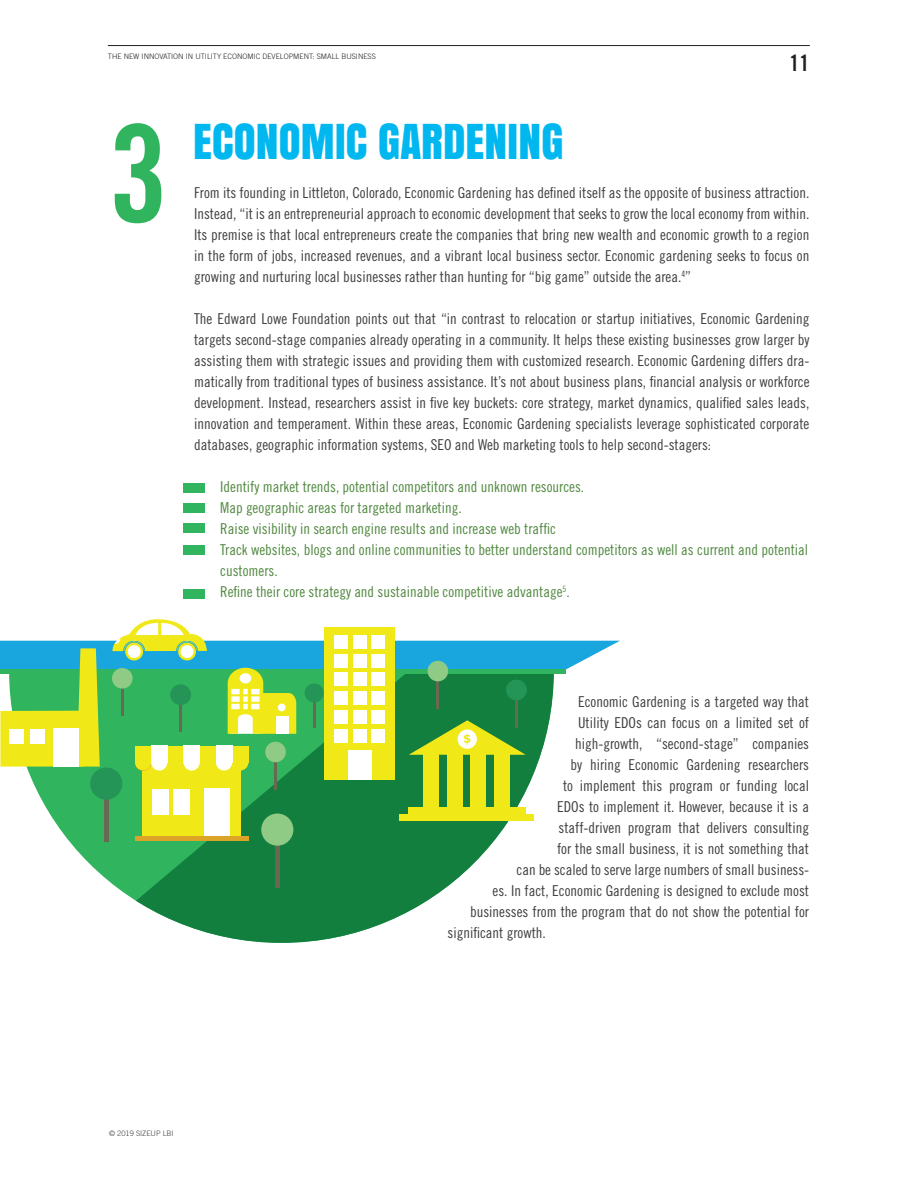
<style>
.page{position:relative;width:918px;height:1188px;background:#fff}
.page>*{position:absolute;margin:0;border:0;box-sizing:border-box;transform-origin:0 0}
.p_blue_highlighted{font:135px "Trade Gothic LT Std Bd Cn 20";color:#30b45d}
.t1{font:45px "Anton";color:#00b7ef}
.t2{font:22.5px "Trade Gothic LT Std Bd Cn 20";color:#231f20}
.t3{font:15px/21px "Trade Gothic LT Std Cn 18";color:#3e3e3f;text-align:justify}
.t4{font:15px/21px "Trade Gothic LT Std Cn 18";color:#50883f}
.t5{font:300 7.5px "Trade Gothic LT Std";color:#231f20}
.t6{font:300 7.5px "Trade Gothic LT Std";color:#3e3e3f}
</style>
<div class="page">
<hr style="left:108px;top:45px;width:702px;height:1px;background:#231f20">
<svg style="left:28px;top:771px;width:67px;height:98px;fill:#30b45d"></svg>
<svg style="left:95px;top:771px;width:440px;height:172px;fill:#137f3f"></svg>
<div style="left:142px;top:763px;width:99px;height:78px;background:#f0e917"></div>
<div style="left:135px;top:836px;width:113px;height:5px;background:#dca427"></div>
<div style="left:204px;top:788px;width:26px;height:48px;background:#fff"></div>
<div style="left:153px;top:790px;width:16px;height:25px;background:#fff"></div>
<div style="left:174px;top:790px;width:16px;height:25px;background:#fff"></div>
<hr style="left:275px;top:830px;width:4px;height:58px;background:#696852">
<div style="left:261px;top:814px;width:32px;height:32px;background:#8fcb84;border-radius:50%"></div>
<hr style="left:104px;top:784px;width:4px;height:58px;background:#696852">
<div style="left:90px;top:768px;width:32px;height:32px;background:#259457;border-radius:50%"></div>
<hr style="left:274px;top:752px;width:3px;height:37px;background:#696852">
<div style="left:324px;top:627px;width:71px;height:153px;background:#f0e917"></div>
<div style="left:348px;top:750px;width:24px;height:30px;background:#fff"></div>
<div style="left:399px;top:814px;width:135px;height:6px;background:#f0e917"></div>
<div style="left:408px;top:807px;width:118px;height:7px;background:#f0e917"></div>
<div style="left:424px;top:755px;width:15px;height:52px;background:#f0e917"></div>
<div style="left:447px;top:755px;width:15px;height:52px;background:#f0e917"></div>
<div style="left:471px;top:755px;width:15px;height:52px;background:#f0e917"></div>
<div style="left:494px;top:755px;width:15px;height:52px;background:#f0e917"></div>
<svg style="left:0;top:619px;width:620px;height:152px"></svg>
<hr style="left:515px;top:690px;width:3px;height:37px;background:#696852">
<div style="left:506px;top:680px;width:21px;height:20px;background:#259457;border-radius:50%"></div>
<div style="left:184px;top:483px;width:21px;height:10px;background:#30b45d"></div>
<div style="left:184px;top:503px;width:21px;height:10px;background:#30b45d"></div>
<div style="left:184px;top:523px;width:21px;height:10px;background:#30b45d"></div>
<div style="left:184px;top:546px;width:21px;height:9px;background:#30b45d"></div>
<div style="left:184px;top:589px;width:21px;height:10px;background:#30b45d"></div>
<p class="t5" style="left:108px;top:52px;width:270px">THE NEW INNOVATION IN UTILITY ECONOMIC DEVELOPMENT: SMALL BUSINESS</p>
<h3 class="t2" style="left:790px;top:49px;width:21px">11</h3>
<p class="p_blue_highlighted" style="left:109px;top:92px;width:61px">3</p>
<p class="t1" style="left:193px;top:106px;width:372px">ECONOMIC GARDENING</p>
<p class="t3" style="left:194px;top:182px;width:617px">From its founding in Littleton, Colorado, Economic Gardening has defined itself as the opposite of business attraction.<br>Instead, “it is an entrepreneurial approach to economic development that seeks to grow the local economy from within.<br>Its premise is that local entrepreneurs create the companies that bring new wealth and economic growth to a region in the form of jobs, increased revenues, and a vibrant local business sector. Economic gardening seeks to focus on growing and nurturing local businesses rather than hunting for “big game” outside the area.<sup>4</sup>”</p>
<p class="t3" style="left:194px;top:308px;width:617px">The Edward Lowe Foundation points out that “in contrast to relocation or startup initiatives, Economic Gardening targets second-stage companies already operating in a community. It helps these existing businesses grow larger by assisting them with strategic issues and providing them with customized research. Economic Gardening differs dra&shy;matically from traditional types of business assistance. It’s not about business plans, financial analysis or workforce development. Instead, researchers assist in five key buckets: core strategy, market dynamics, qualified sales leads, innovation and temperament. Within these areas, Economic Gardening specialists leverage sophisticated corporate databases, geographic information systems, SEO and Web marketing tools to help second-stagers:</p>
<p class="t4" style="left:193px;top:476px;width:393px">• Identify market trends, potential competitors and unknown resources.</p>
<p class="t4" style="left:193px;top:497px;width:270px">• Map geographic areas for targeted marketing.</p>
<p class="t4" style="left:193px;top:518px;width:364px">• Raise visibility in search engine results and increase web traffic</p>
<p class="t4" style="left:220px;top:539px;width:590px;text-indent:-27px">• Track websites, blogs and online communities to better understand competitors as well as current and potential customers.</p>
<p class="t4" style="left:193px;top:581px;width:378px">• Refine their core strategy and sustainable competitive advantage<sup>5</sup>.</p>
<p class="t3" style="left:578px;top:691px;width:232px">Economic Gardening is a targeted way that</p>
<p class="t3" style="left:578px;top:712px;width:233px">Utility EDOs can focus on a limited set of</p>
<p class="t3" style="left:575px;top:733px;width:236px">high-growth, “second-stage” companies</p>
<p class="t3" style="left:571px;top:754px;width:240px">by hiring Economic Gardening researchers</p>
<p class="t3" style="left:563px;top:775px;width:248px">to implement this program or funding local</p>
<p class="t3" style="left:557px;top:796px;width:253px">EDOs to implement it. However, because it is a</p>
<p class="t3" style="left:559px;top:817px;width:252px">staff-driven program that delivers consulting</p>
<p class="t3" style="left:557px;top:838px;width:253px">for the small business, it is not something that</p>
<p class="t3" style="left:517px;top:859px;width:294px">can be scaled to serve large numbers of small business-</p>
<p class="t3" style="left:493px;top:880px;width:318px">es. In fact, Economic Gardening is designed to exclude most</p>
<p class="t3" style="left:470px;top:901px;width:340px">businesses from the program that do not show the potential for</p>
<p class="t3" style="left:448px;top:922px;width:100px">significant growth.</p>
<p class="t6" style="left:109px;top:1129px;width:66px">© 2019 SIZEUP LBI</p>
</div>
